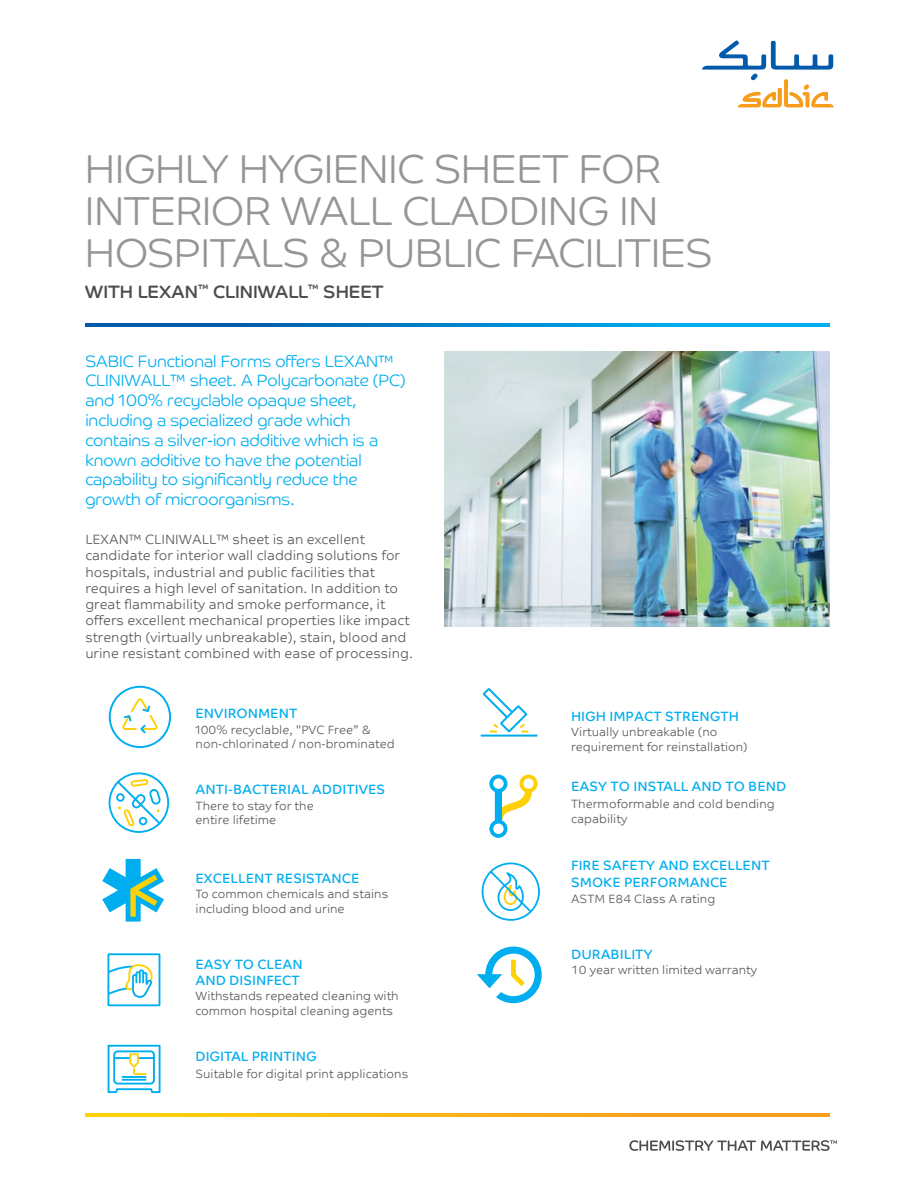
<style>
.page{position:relative;width:915px;height:1187px;background:#fff}
.page>*{position:absolute;margin:0;border:0;box-sizing:border-box;transform-origin:0 0}
.t1{font:300 40.5px/42px "SABIC Typeface Headline";color:#939598}
.t2{font:18px "SABIC Typeface Headline";color:#4b4c4d}
.t3{font:300 16.5px/19.8px "SABIC Typeface Headline";color:#00aeef}
.t4{font:300 13.5px/16.2px "SABIC Typeface Text";color:#57585a}
.t5{font:13.5px/16.5px "SABIC Typeface Text";color:#00aeef}
.t6{font:13.5px "SABIC Typeface Text";color:#00aeef}
.t7{font:300 12px/14.7px "SABIC Typeface Text";color:#57585a}
.t8{font:300 12px/14.7px "SABIC Typeface Text";color:#58595b}
</style>
<div class="page">
<img style="left:444px;top:351px;width:385px;height:275px">
<svg style="left:702px;top:40px;width:131px;height:67px"></svg>
<svg style="left:85px;top:323px;width:744px;height:3px;background:#0083cb"></svg>
<svg style="left:85px;top:1113px;width:744px;height:3px;background:#fbb314"></svg>
<svg style="left:629px;top:1140px;width:207px;height:10px"></svg>
<svg style="left:477px;top:946px;width:64px;height:57px"></svg>
<svg style="left:489px;top:774px;width:48px;height:63px"></svg>
<svg style="left:102px;top:858px;width:62px;height:63px"></svg>
<hr style="left:480px;top:734px;width:57px;height:2px;background:#00aeef">
<svg style="left:483px;top:688px;width:45px;height:44px"></svg>
<svg style="left:107px;top:953px;width:53px;height:53px"></svg>
<svg style="left:107px;top:1044px;width:53px;height:48px"></svg>
<svg style="left:108px;top:772px;width:61px;height:60px"></svg>
<svg style="left:481px;top:862px;width:58px;height:58px"></svg>
<svg style="left:109px;top:685px;width:62px;height:63px"></svg>
<h1 class="t1" style="left:85px;top:148px;width:628px">HIGHLY HYGIENIC SHEET FOR<br>INTERIOR WALL CLADDING IN<br>HOSPITALS &amp; PUBLIC FACILITIES</h1>
<h2 class="t2" style="left:85px;top:274px;width:300px">WITH LEXAN<sup>™</sup> CLINIWALL<sup>™</sup> SHEET</h2>
<p class="t3" style="left:85px;top:351px;width:321px">SABIC Functional Forms offers LEXAN™ CLINIWALL™ sheet. A Polycarbonate (PC) and 100% recyclable opaque sheet, including a specialized grade which contains a silver-ion additive which is a known additive to have the potential capability to significantly reduce the growth of microorganisms.</p>
<p class="t4" style="left:85px;top:530px;width:329px">LEXAN™ CLINIWALL™ sheet is an excellent candidate for interior wall cladding solutions for hospitals, industrial and public facilities that requires a high level of sanitation. In addition to great flammability and smoke performance, it offers excellent mechanical properties like impact strength (virtually unbreakable), stain, blood and urine resistant combined with ease of processing.</p>
<p class="t6" style="left:195px;top:705px;width:103px">ENVIRONMENT</p>
<p class="t8" style="left:195px;top:721px;width:200px">100% recyclable, "PVC Free” &amp; non-chlorinated / non-brominated</p>
<p class="t5" style="left:195px;top:781px;width:191px">ANTI-BACTERIAL ADDITIVES</p>
<p class="t7" style="left:195px;top:797px;width:120px">There to stay for the entire lifetime</p>
<p class="t5" style="left:195px;top:870px;width:165px">EXCELLENT RESISTANCE</p>
<p class="t7" style="left:195px;top:885px;width:194px">To common chemicals and stains including blood and urine</p>
<p class="t5" style="left:195px;top:955px;width:109px">EASY TO CLEAN<br>AND DISINFECT</p>
<p class="t7" style="left:195px;top:987px;width:205px">Withstands repeated cleaning with common hospital cleaning agents</p>
<p class="t5" style="left:195px;top:1048px;width:123px">DIGITAL PRINTING</p>
<p class="t7" style="left:195px;top:1065px;width:214px">Suitable for digital print applications</p>
<p class="t5" style="left:571px;top:707px;width:169px">HIGH IMPACT STRENGTH</p>
<p class="t7" style="left:571px;top:723px;width:178px">Virtually unbreakable (no requirement for reinstallation)</p>
<p class="t5" style="left:571px;top:778px;width:217px">EASY TO INSTALL AND TO BEND</p>
<p class="t7" style="left:571px;top:794px;width:205px;line-height:15.8px">Thermoformable and cold bending capability</p>
<p class="t5" style="left:571px;top:856px;width:200px;line-height:17.1px">FIRE SAFETY AND EXCELLENT<br>SMOKE PERFORMANCE</p>
<p class="t7" style="left:571px;top:890px;width:146px">ASTM E84 Class A rating</p>
<p class="t5" style="left:571px;top:946px;width:83px">DURABILITY</p>
<p class="t7" style="left:571px;top:961px;width:187px">10 year written limited warranty</p>
</div>
